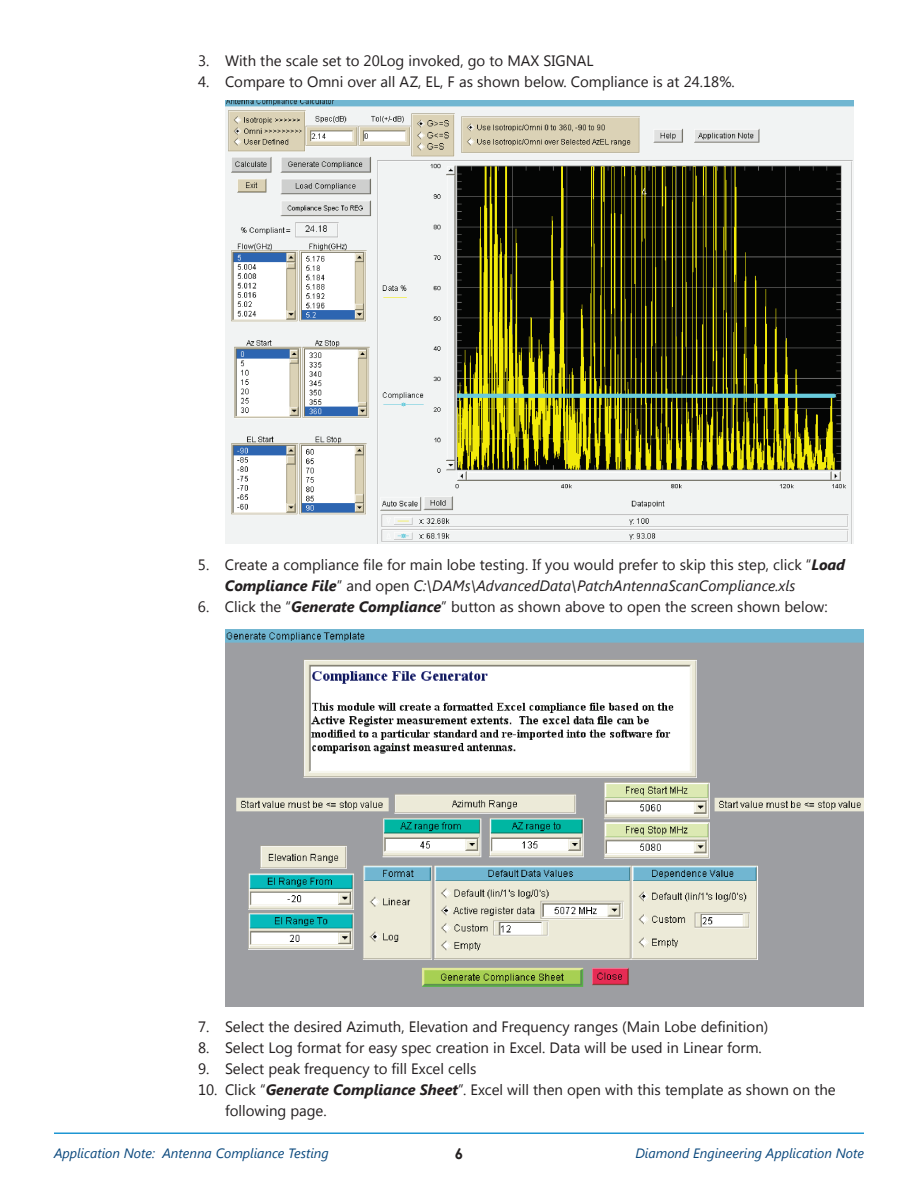
<style>
.page{position:relative;width:918px;height:1188px;background:#fff}
.page>*{position:absolute;margin:0;border:0;box-sizing:border-box;transform-origin:0 0}
.t1{font:15px/21px "Segoe UI";color:#231f20}
.t2{font:700 15px "Century Gothic";color:#231f20}
.t3{font:italic 13.5px "Segoe UI";color:#0a487d}
.s1{font-weight:700;font-style:italic}
.s2{font-style:italic}
</style>
<div class="page">
<hr style="left:54px;top:1133px;width:810px;height:1px;background:#1e96d3">
<img style="left:225px;top:100px;width:629px;height:444px">
<img style="left:225px;top:630px;width:639px;height:377px">
<p class="t1" style="left:198px;top:50px;width:397px">3. With the scale set to 20Log invoked, go to MAX SIGNAL</p>
<p class="t1" style="left:198px;top:71px;width:538px">4. Compare to Omni over all AZ, EL, F as shown below. Compliance is at 24.18%.</p>
<p class="t1" style="left:225px;top:554px;width:622px;text-indent:-27px">5. Create a compliance file for main lobe testing. If you would prefer to skip this step, click “<span class="s1">Load<br>Compliance File</span>” and open <span class="s2">C:\DAMs\AdvancedData\PatchAntennaScanCompliance.xls</span></p>
<p class="t1" style="left:198px;top:596px;width:631px">6. Click the “<span class="s1">Generate Compliance</span>” button as shown above to open the screen shown below:</p>
<p class="t1" style="left:198px;top:1016px;width:572px">7. Select the desired Azimuth, Elevation and Frequency ranges (Main Lobe definition)</p>
<p class="t1" style="left:198px;top:1037px;width:565px">8. Select Log format for easy spec creation in Excel. Data will be used in Linear form.</p>
<p class="t1" style="left:198px;top:1058px;width:280px">9. Select peak frequency to fill Excel cells</p>
<p class="t1" style="left:225px;top:1079px;width:612px;text-indent:-27px">10. Click “<span class="s1">Generate Compliance Sheet</span>”. Excel will then open with this template as shown on the following page.</p>
<p class="t3" style="left:54px;top:1144px;width:276px">Application Note: Antenna Compliance Testing</p>
<p class="t2" style="left:455px;top:1142px;width:10px">6</p>
<p class="t3" style="left:635px;top:1144px;width:230px">Diamond Engineering Application Note</p>
</div>
